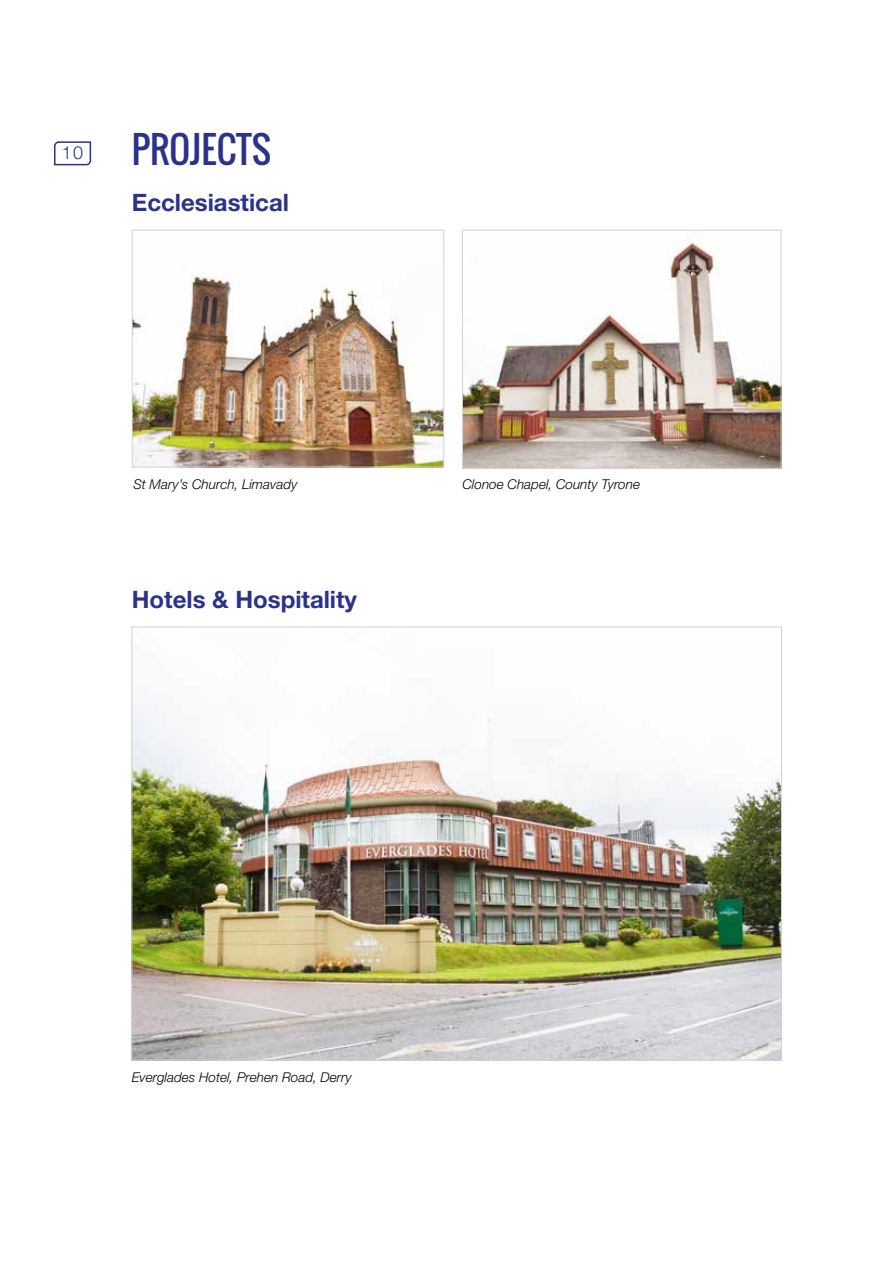
<style>
.page{position:relative;width:893px;height:1263px;background:#fff}
.page>*{position:absolute;margin:0;border:0;box-sizing:border-box;transform-origin:0 0}
.t1{font:36px "Oswald";color:#2b3289}
.t2{font:700 24px "Helvetica Neue";color:#2b3289}
.t3{font:300 18px "Helvetica Neue";color:#2b3289}
.t4{font:italic 300 13.5px "Helvetica Neue";color:#000}
</style>
<div class="page">
<svg style="left:54px;top:141px;width:38px;height:25px"></svg>
<img style="left:133px;top:704px;width:647px;height:354px">
<img style="left:464px;top:242px;width:315px;height:225px">
<div style="left:462px;top:230px;width:319px;height:239px;border:1px solid #d1d3d4"></div>
<img style="left:134px;top:273px;width:308px;height:192px">
<div style="left:132px;top:230px;width:312px;height:237px;border:1px solid #d1d3d4"></div>
<h3 class="t3" style="left:62px;top:142px;width:23px">10</h3>
<h1 class="t1" style="left:132px;top:123px;width:141px">PROJECTS</h1>
<h2 class="t2" style="left:132px;top:188px;width:159px">Ecclesiastical</h2>
<p class="t4" style="left:133px;top:476px;width:166px">St Mary’s Church, Limavady</p>
<p class="t4" style="left:462px;top:476px;width:179px">Clonoe Chapel, County Tyrone</p>
<h2 class="t2" style="left:132px;top:585px;width:227px">Hotels &amp; Hospitality</h2>
<p class="t4" style="left:132px;top:1069px;width:222px">Everglades Hotel, Prehen Road, Derry</p>
</div>
